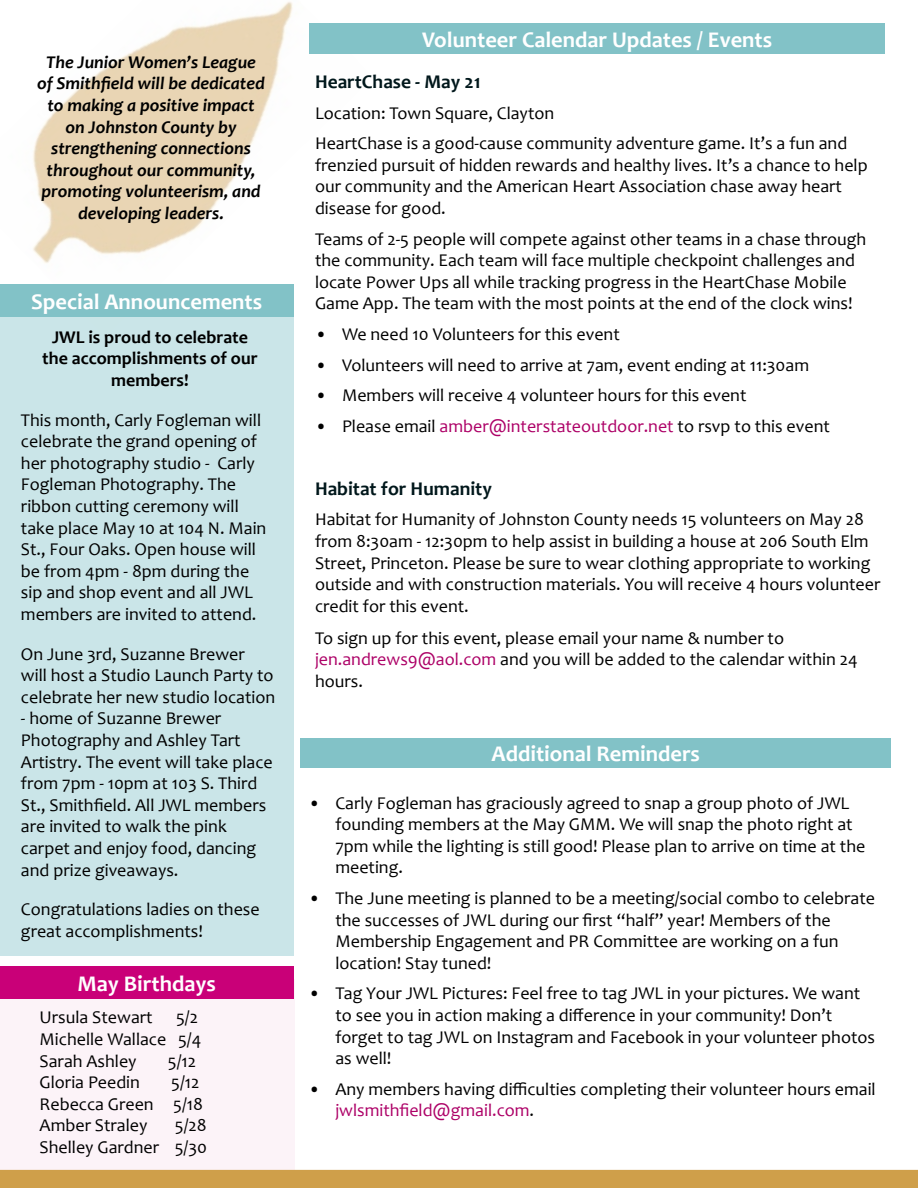
<style>
.page{position:relative;width:918px;height:1188px;background:#fff}
.page>*{position:absolute;margin:0;border:0;box-sizing:border-box;transform-origin:0 0}
.t1{font:700 22.5px "Candara";color:#fff}
.t2{font:700 19.5px "Candara";color:#00171b}
.t3{font:18px/21.6px "Candara";color:#000}
.t4{font:italic 700 18px/21.6px "Candara";color:#000;text-align:center}
.t5{font:700 18px/21.6px "Candara";color:#000;text-align:center}
.s1{color:#ad0067}
</style>
<div class="page">
<img style="left:107px;top:2px;width:203px;height:334px">
<div style="left:0;top:979px;width:295px;height:209px;background:#fcf3f8"></div>
<div style="left:0;top:313px;width:293px;height:643px;background:#cae5e8"></div>
<div style="left:310px;top:23px;width:575px;height:31px;background:#82c2c7"></div>
<img style="left:33px;top:67px;width:74px;height:196px">
<div style="left:0;top:966px;width:293px;height:33px;background:#c90078"></div>
<div style="left:301px;top:738px;width:590px;height:29px;background:#82c2c7"></div>
<div style="left:0;top:1170px;width:918px;height:18px;background:#cf9f4a"></div>
<div style="left:0;top:284px;width:293px;height:33px;background:#82c2c7"></div>
<p class="t4" style="left:37px;top:51px;width:229px">The Junior Women’s League of Smithfield will be dedicated to making a positive impact on Johnston County by strengthening connections throughout our community, promoting volunteerism, and developing leaders.</p>
<p class="t1" style="left:31px;top:288px;width:233px">Special Announcements</p>
<p class="t5" style="left:42px;top:326px;width:217px">JWL is proud to celebrate the accomplishments of our members!</p>
<p class="t3" style="left:21px;top:409px;width:247px">This month, Carly Fogleman will celebrate the grand opening of her photography studio - Carly<br>Fogleman Photography. The ribbon cutting ceremony will take place May 10 at 104 N. Main<br>St., Four Oaks. Open house will be from 4pm - 8pm during the sip and shop event and all JWL members are invited to attend.</p>
<p class="t3" style="left:21px;top:643px;width:256px">On June 3rd, Suzanne Brewer<br>will host a Studio Launch Party to celebrate her new studio location</p>
<p class="t3" style="left:21px;top:708px;width:253px">- home of Suzanne Brewer<br>Photography and Ashley Tart<br>Artistry. The event will take place from 7pm - 10pm at 103 S. Third<br>St., Smithfield. All JWL members are invited to walk the pink carpet and enjoy food, dancing and prize giveaways.</p>
<p class="t3" style="left:21px;top:898px;width:240px">Congratulations ladies on these great accomplishments!</p>
<p class="t1" style="left:77px;top:969px;width:140px">May Birthdays</p>
<p class="t3" style="left:40px;top:1007px;width:163px;text-indent:137px">5/2<br>Michelle Wallace 5/4<br>Sarah Ashley</p>
<p class="t3" style="left:40px;top:1007px;width:115px">Ursula Stewart</p>
<p class="t3" style="left:168px;top:1050px;width:30px">5/12</p>
<p class="t3" style="left:40px;top:1071px;width:165px;text-indent:132px">5/12<br>Rebecca Green 5/18<br>Amber Straley</p>
<p class="t3" style="left:40px;top:1071px;width:102px">Gloria Peedin</p>
<p class="t3" style="left:40px;top:1115px;width:169px;text-align:right">5/28<br>Shelley Gardner 5/30</p>
<p class="t1" style="left:422px;top:25px;width:352px">Volunteer Calendar Updates / Events</p>
<p class="t2" style="left:315px;top:69px;width:167px">HeartChase - May 21</p>
<p class="t3" style="left:315px;top:97px;width:534px;line-height:30.6px">Location: Town Square, Clayton<br>HeartChase is a good-cause community adventure game. It’s a fun and</p>
<p class="t3" style="left:315px;top:154px;width:554px">frenzied pursuit of hidden rewards and healthy lives. It’s a chance to help our community and the American Heart Association chase away heart disease for good.</p>
<p class="t3" style="left:315px;top:228px;width:553px">Teams of 2-5 people will compete against other teams in a chase through the community. Each team will face multiple checkpoint challenges and locate Power Ups all while tracking progress in the HeartChase Mobile Game App. The team with the most points at the end of the clock wins!</p>
<p class="t3" style="left:315px;top:323px;width:306px">• We need 10 Volunteers for this event</p>
<p class="t3" style="left:315px;top:354px;width:496px">• Volunteers will need to arrive at 7am, event ending at 11:30am</p>
<p class="t3" style="left:315px;top:384px;width:433px">• Members will receive 4 volunteer hours for this event</p>
<p class="t3" style="left:315px;top:415px;width:516px">• Please email <span class="s1">amber@interstateoutdoor.net</span> to rsvp to this event</p>
<p class="t2" style="left:315px;top:476px;width:178px">Habitat for Humanity</p>
<p class="t3" style="left:315px;top:509px;width:567px">Habitat for Humanity of Johnston County needs 15 volunteers on May 28 from 8:30am - 12:30pm to help assist in building a house at 206 South Elm Street, Princeton. Please be sure to wear clothing appropriate to working outside and with construction materials. You will receive 4 hours volunteer credit for this event.</p>
<p class="t3" style="left:315px;top:627px;width:544px">To sign up for this event, please email your name &amp; number to <span class="s1">jen.andrews9@aol.com</span> and you will be added to the calendar within 24 hours.</p>
<p class="t1" style="left:491px;top:739px;width:210px">Additional Reminders</p>
<p class="t3" style="left:335px;top:792px;width:532px;text-indent:-27px">• Carly Fogleman has graciously agreed to snap a group photo of JWL founding members at the May GMM. We will snap the photo right at 7pm while the lighting is still good! Please plan to arrive on time at the meeting.</p>
<p class="t3" style="left:335px;top:887px;width:541px;text-indent:-27px">• The June meeting is planned to be a meeting/social combo to celebrate the successes of JWL during our first “half” year! Members of the Membership Engagement and PR Committee are working on a fun location! Stay tuned!</p>
<p class="t3" style="left:335px;top:983px;width:541px;text-indent:-27px">• Tag Your JWL Pictures: Feel free to tag JWL in your pictures. We want to see you in action making a difference in your community! Don’t forget to tag JWL on Instagram and Facebook in your volunteer photos as well!</p>
<p class="t3" style="left:335px;top:1078px;width:542px;text-indent:-27px">• Any members having difficulties completing their volunteer hours email <span class="s1">jwlsmithfield@gmail.com</span>.</p>
</div>
